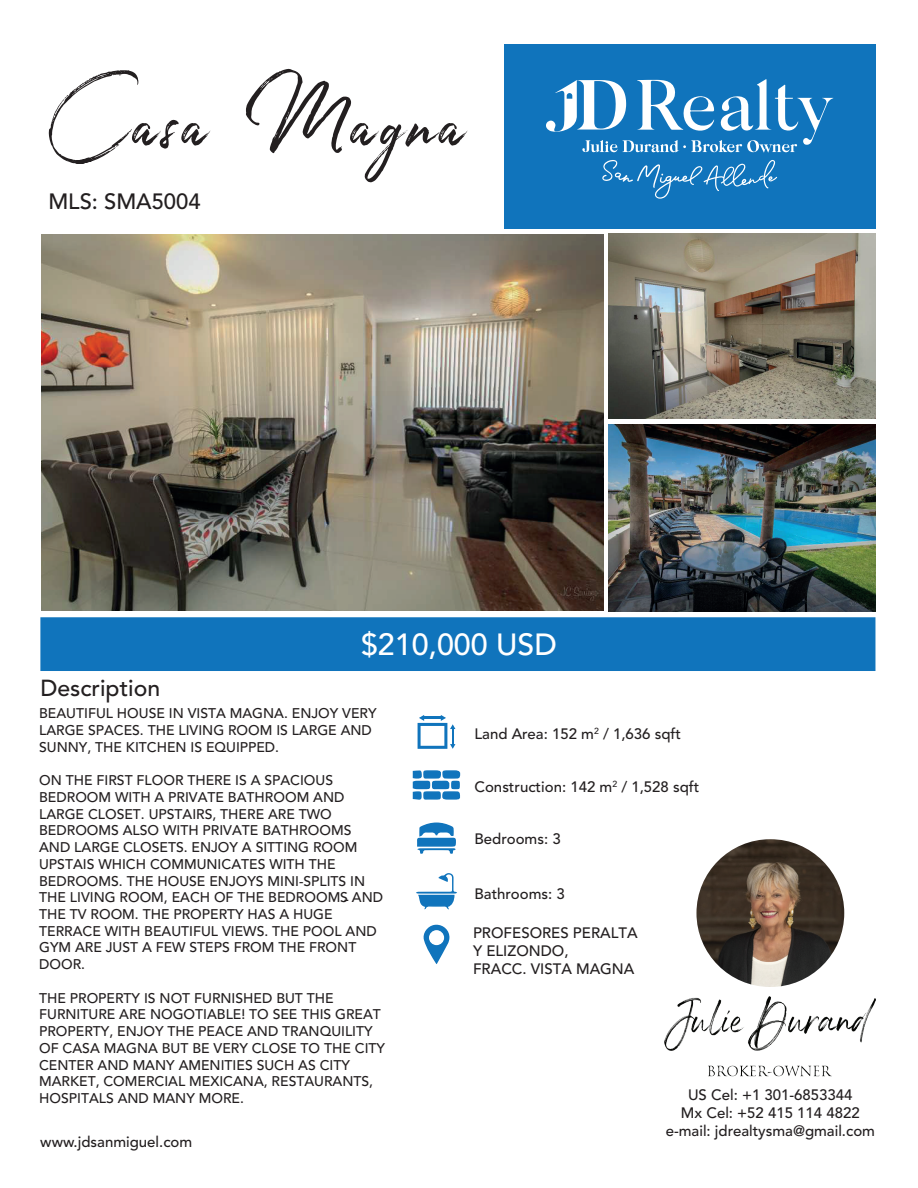
<style>
.page{position:relative;width:918px;height:1188px;background:#fff}
.page>*{position:absolute;margin:0;border:0;box-sizing:border-box;transform-origin:0 0}
.t1{font:130.65px "Joyful";letter-spacing:.035em;color:#231f20}
.t2{font:500 30.45px "Avenir LT Std";color:#fff}
.t3{font:500 23.1px "Avenir LT Std";color:#231f20}
.t4{font:500 22.05px "Avenir LT Std";color:#231f20}
.t5{font:500 15px/18px "Avenir LT Std";color:#231f20}
.t6{font:500 13.95px/16.8px "Avenir LT Std";color:#231f20}
</style>
<div class="page">
<img style="left:609px;top:424px;width:266px;height:188px">
<div style="left:504px;top:44px;width:371px;height:184px;background:#1074bc"></div>
<svg style="left:602px;top:160px;width:175px;height:39px"></svg>
<svg style="left:546px;top:79px;width:287px;height:74px"></svg>
<img style="left:41px;top:234px;width:562px;height:377px">
<img style="left:609px;top:234px;width:266px;height:184px">
<div style="left:40px;top:617px;width:835px;height:54px;background:#1074bc"></div>
<svg style="left:413px;top:770px;width:48px;height:30px"></svg>
<svg style="left:418px;top:715px;width:37px;height:34px"></svg>
<svg style="left:417px;top:823px;width:39px;height:31px"></svg>
<svg style="left:416px;top:873px;width:41px;height:36px"></svg>
<svg style="left:423px;top:925px;width:27px;height:39px"></svg>
<img style="left:696px;top:839px;width:148px;height:148px;border-radius:74px">
<img style="left:665px;top:997px;width:211px;height:79px">
<h1 class="t1" style="left:54px;top:41px;width:413px">Casa Magna</h1>
<h3 class="t4" style="left:48px;top:188px;width:154px">MLS: SMA5004</h3>
<h3 class="t3" style="left:40px;top:674px;width:121px">Description</h3>
<h2 class="t2" style="left:361px;top:627px;width:197px">$210,000 USD</h2>
<p class="t6" style="left:39px;top:705px;width:339px">BEAUTIFUL HOUSE IN VISTA MAGNA. ENJOY VERY<br>LARGE SPACES. THE LIVING ROOM IS LARGE AND<br>SUNNY, THE KITCHEN IS EQUIPPED.</p>
<p class="t6" style="left:39px;top:772px;width:346px">ON THE FIRST FLOOR THERE IS A SPACIOUS BEDROOM WITH A PRIVATE BATHROOM AND LARGE CLOSET. UPSTAIRS, THERE ARE TWO BEDROOMS ALSO WITH PRIVATE BATHROOMS AND LARGE CLOSETS. ENJOY A SITTING ROOM UPSTAIS WHICH COMMUNICATES WITH THE BEDROOMS. THE HOUSE ENJOYS MINI-SPLITS IN THE LIVING ROOM, EACH OF THE BEDROOMS AND THE TV ROOM. THE PROPERTY HAS A HUGE TERRACE WITH BEAUTIFUL VIEWS. THE POOL AND GYM ARE JUST A FEW STEPS FROM THE FRONT DOOR.</p>
<p class="t6" style="left:39px;top:990px;width:347px">THE PROPERTY IS NOT FURNISHED BUT THE FURNITURE ARE NOGOTIABLE! TO SEE THIS GREAT PROPERTY, ENJOY THE PEACE AND TRANQUILITY OF CASA MAGNA BUT BE VERY CLOSE TO THE CITY CENTER AND MANY AMENITIES SUCH AS CITY MARKET, COMERCIAL MEXICANA, RESTAURANTS, HOSPITALS AND MANY MORE.</p>
<p class="t5" style="left:344px;top:891px;width:6px">-</p>
<p class="t5" style="left:40px;top:1133px;width:153px">www.jdsanmiguel.com</p>
<p class="t5" style="left:475px;top:725px;width:208px">Land Area: 152 m<sup>2</sup> / 1,636 sqft</p>
<p class="t5" style="left:475px;top:778px;width:226px">Construction: 142 m<sup>2</sup> / 1,528 sqft</p>
<p class="t5" style="left:475px;top:831px;width:88px">Bedrooms: 3</p>
<p class="t5" style="left:475px;top:885px;width:92px">Bathrooms: 3</p>
<p class="t5" style="left:473px;top:924px;width:166px">PROFESORES PERALTA<br>Y ELIZONDO,<br>FRACC. VISTA MAGNA</p>
<p class="t5" style="left:666px;top:1086px;width:211px;text-align:center">US Cel: +1 301-6853344<br>Mx Cel: +52 415 114 4822 e-mail: jdrealtysma@gmail.com</p>
</div>
